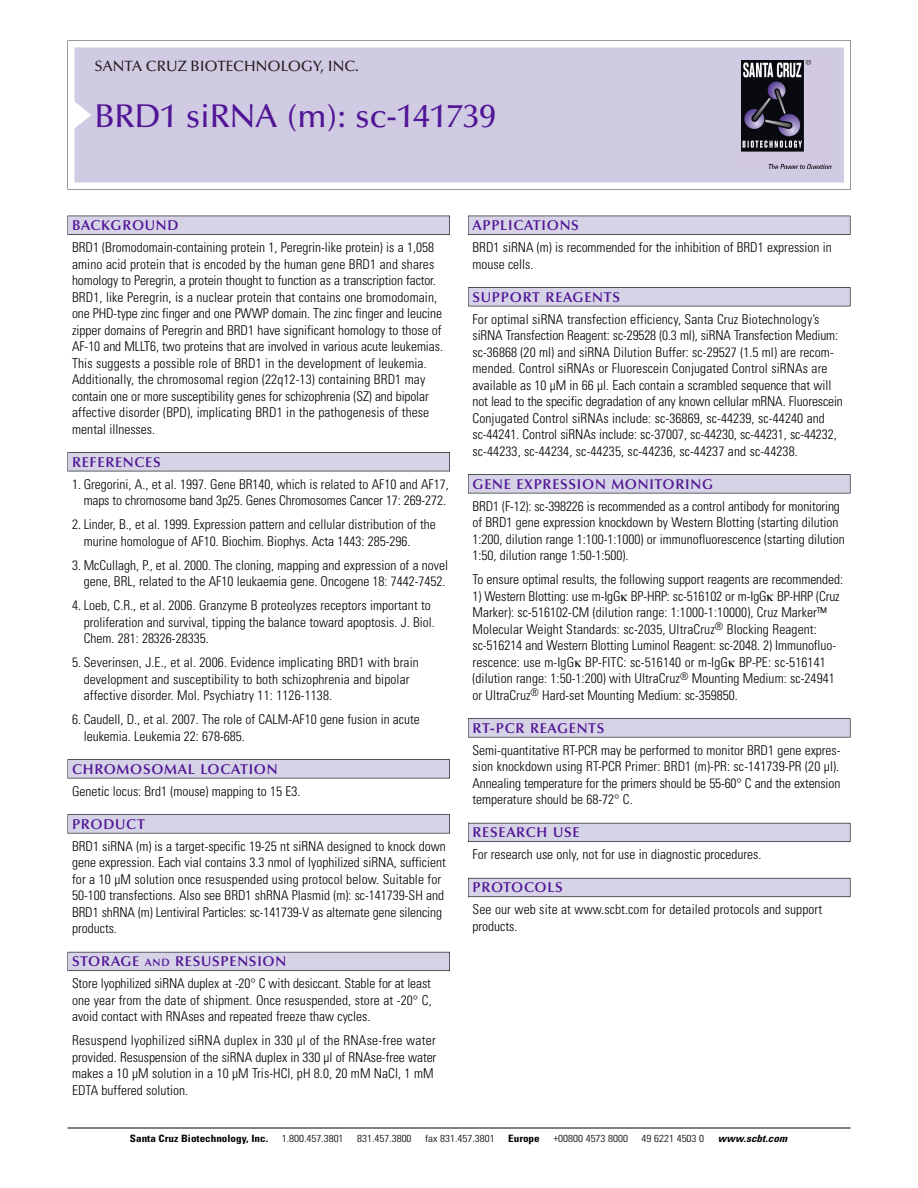
<style>
.page{position:relative;width:918px;height:1188px;background:#fff}
.page>*{position:absolute;margin:0;border:0;box-sizing:border-box;transform-origin:0 0}
.t1{font:500 33px "Optima";color:#511695}
.t2{font:500 15px "Optima";color:#231f20}
.t3{font:600 14.25px "Optima";letter-spacing:.05em;color:#511695}
.t4{font:300 condensed 13.5px/16.5px "Univers";color:#000}
.t5{font:300 condensed 10.2px "Univers";color:#000;scale:1.1 1}
.t6{font:700 condensed 10.2px "Univers";color:#000;scale:1.1 1}
.t7{font:italic 700 condensed 10.2px "Univers";letter-spacing:.005em;color:#000;scale:1.1 1}
.s1{font-size:10.65px}
</style>
<div class="page">
<svg style="left:68px;top:40px;width:783px;height:149px"></svg>
<div style="left:74px;top:47px;width:770px;height:135px;background:#d1cae3"></div>
<img style="left:741px;top:60px;width:90px;height:108px">
<div style="left:68px;top:216px;width:382px;height:19px;background:#525155"></div>
<div style="left:68px;top:216px;width:381px;height:18px;background:#d7d3e7"></div>
<div style="left:68px;top:452px;width:382px;height:19px;background:#525155"></div>
<div style="left:68px;top:453px;width:381px;height:18px;background:#d7d3e7"></div>
<div style="left:68px;top:759px;width:382px;height:19px;background:#545357"></div>
<div style="left:68px;top:760px;width:381px;height:18px;background:#d7d3e7"></div>
<div style="left:68px;top:814px;width:382px;height:19px;background:#575759"></div>
<div style="left:68px;top:815px;width:381px;height:18px;background:#d7d3e7"></div>
<div style="left:68px;top:952px;width:382px;height:19px;background:#5b5a62"></div>
<div style="left:68px;top:952px;width:381px;height:18px;background:#d7d3e7"></div>
<div style="left:468px;top:216px;width:382px;height:19px;background:#525155"></div>
<div style="left:468px;top:216px;width:382px;height:18px;background:#d7d3e7"></div>
<div style="left:468px;top:287px;width:382px;height:19px;background:#525155"></div>
<div style="left:468px;top:288px;width:382px;height:18px;background:#d7d3e7"></div>
<div style="left:468px;top:474px;width:382px;height:19px;background:#545357"></div>
<div style="left:468px;top:475px;width:382px;height:18px;background:#d7d3e7"></div>
<div style="left:468px;top:718px;width:382px;height:19px;background:#575759"></div>
<div style="left:468px;top:719px;width:382px;height:18px;background:#d7d3e7"></div>
<div style="left:468px;top:823px;width:382px;height:19px;background:#5b5a62"></div>
<div style="left:468px;top:823px;width:382px;height:18px;background:#d7d3e7"></div>
<div style="left:468px;top:878px;width:382px;height:19px;background:#66646e"></div>
<div style="left:468px;top:878px;width:382px;height:18px;background:#d7d3e7"></div>
<hr style="left:68px;top:1128px;width:782px;height:1px;background:#000">
<p class="t2" style="left:94px;top:61px;width:266px">SANTA CRUZ BIOTECHNOLOGY, INC.</p>
<h1 class="t1" style="left:94px;top:103px;width:403px">BRD1 siRNA (m): sc-141739</h1>
<p class="t3" style="left:72px;top:219px;width:108px">BACKGROUND</p>
<p class="t4" style="left:72px;top:240px;width:372px">BRD1 (Bromodomain-containing protein 1, Peregrin-like protein) is a 1,058 amino acid protein that is encoded by the human gene BRD1 and shares homology to Peregrin, a protein thought to function as a transcription factor.<br>BRD1, like Peregrin, is a nuclear protein that contains one bromodomain, one PHD-type zinc finger and one PWWP domain. The zinc finger and leucine zipper domains of Peregrin and BRD1 have significant homology to those of AF-10 and MLLT6, two proteins that are involved in various acute leukemias.<br>This suggests a possible role of BRD1 in the development of leukemia.<br>Additionally, the chromosomal region (22q12-13) containing BRD1 may contain one or more susceptibility genes for schizophrenia (SZ) and bipolar affective disorder (BPD), implicating BRD1 in the pathogenesis of these mental illnesses.</p>
<p class="t3" style="left:72px;top:456px;width:90px">REFERENCES</p>
<p class="t4" style="left:72px;top:477px;width:378px;text-align:right">1. Gregorini, A., et al. 1997. Gene BR140, which is related to AF10 and AF17, maps to chromosome band 3p25. Genes Chromosomes Cancer 17: 269-272.</p>
<p class="t4" style="left:84px;top:517px;width:354px;text-indent:-12px">2. Linder, B., et al. 1999. Expression pattern and cellular distribution of the murine homologue of AF10. Biochim. Biophys. Acta 1443: 285-296.</p>
<p class="t4" style="left:72px;top:558px;width:378px;text-align:right">3. McCullagh, P., et al. 2000. The cloning, mapping and expression of a novel gene, BRL, related to the AF10 leukaemia gene. Oncogene 18: 7442-7452.</p>
<p class="t4" style="left:84px;top:598px;width:353px;text-indent:-12px">4. Loeb, C.R., et al. 2006. Granzyme B proteolyzes receptors important to proliferation and survival, tipping the balance toward apoptosis. J. Biol.<br>Chem. 281: 28326-28335.</p>
<p class="t4" style="left:84px;top:655px;width:337px;text-indent:-12px">5. Severinsen, J.E., et al. 2006. Evidence implicating BRD1 with brain development and susceptibility to both schizophrenia and bipolar affective disorder. Mol. Psychiatry 11: 1126-1138.</p>
<p class="t4" style="left:84px;top:712px;width:338px;text-indent:-12px">6. Caudell, D., et al. 2007. The role of CALM-AF10 gene fusion in acute leukemia. Leukemia 22: 678-685.</p>
<p class="t3" style="left:72px;top:763px;width:207px">CHROMOSOMAL LOCATION</p>
<p class="t4" style="left:72px;top:784px;width:230px">Genetic locus: Brd1 (mouse) mapping to 15 E3.</p>
<p class="t3" style="left:72px;top:818px;width:74px">PRODUCT</p>
<p class="t4" style="left:72px;top:839px;width:375px">BRD1 siRNA (m) is a target-specific 19-25 nt siRNA designed to knock down gene expression. Each vial contains 3.3 nmol of lyophilized siRNA, sufficient for a 10 µM solution once resuspended using protocol below. Suitable for 50-100 transfections. Also see BRD1 shRNA Plasmid (m): sc-141739-SH and BRD1 shRNA (m) Lentiviral Particles: sc-141739-V as alternate gene silencing products.</p>
<p class="t3" style="left:72px;top:956px;width:216px">STORAGE <span class="s1">AND</span> RESUSPENSION</p>
<p class="t4" style="left:72px;top:976px;width:361px;text-align:justify">Store lyophilized siRNA duplex at -20° C with desiccant. Stable for at least one year from the date of shipment. Once resuspended, store at -20° C, avoid contact with RNAses and repeated freeze thaw cycles.</p>
<p class="t4" style="left:72px;top:1033px;width:366px">Resuspend lyophilized siRNA duplex in 330 µl of the RNAse-free water provided. Resuspension of the siRNA duplex in 330 µl of RNAse-free water makes a 10 µM solution in a 10 µM Tris-HCl, pH 8.0, 20 mM NaCl, 1 mM EDTA buffered solution.</p>
<p class="t3" style="left:473px;top:219px;width:108px">APPLICATIONS</p>
<p class="t4" style="left:473px;top:240px;width:361px">BRD1 siRNA (m) is recommended for the inhibition of BRD1 expression in mouse cells.</p>
<p class="t3" style="left:473px;top:291px;width:149px">SUPPORT REAGENTS</p>
<p class="t4" style="left:473px;top:312px;width:372px">For optimal siRNA transfection efficiency, Santa Cruz Biotechnology’s siRNA Transfection Reagent: sc-29528 (0.3 ml), siRNA Transfection Medium: sc-36868 (20 ml) and siRNA Dilution Buffer: sc-29527 (1.5 ml) are recom&shy;mended. Control siRNAs or Fluorescein Conjugated Control siRNAs are available as 10 µM in 66 µl. Each contain a scrambled sequence that will not lead to the specific degradation of any known cellular mRNA. Fluorescein Conjugated Control siRNAs include: sc-36869, sc-44239, sc-44240 and sc-44241. Control siRNAs include: sc-37007, sc-44230, sc-44231, sc-44232, sc-44233, sc-44234, sc-44235, sc-44236, sc-44237 and sc-44238.</p>
<p class="t3" style="left:473px;top:478px;width:242px">GENE EXPRESSION MONITORING</p>
<p class="t4" style="left:473px;top:499px;width:374px">BRD1 (F-12): sc-398226 is recommended as a control antibody for monitoring of BRD1 gene expression knockdown by Western Blotting (starting dilution 1:200, dilution range 1:100-1:1000) or immunofluorescence (starting dilution 1:50, dilution range 1:50-1:500).</p>
<p class="t4" style="left:473px;top:572px;width:372px">To ensure optimal results, the following support reagents are recommended:</p>
<p class="t4" style="left:473px;top:589px;width:369px">1) Western Blotting: use m-IgG BP-HRP: sc-516102 or m-IgG BP-HRP (Cruz Marker): sc-516102-CM (dilution range: 1:1000-1:10000), Cruz Marker™ Molecular Weight Standards: sc-2035, UltraCruz<sup>®</sup> Blocking Reagent: sc-516214 and Western Blotting Luminol Reagent: sc-2048. 2) Immunofluo&shy;rescence: use m-IgG BP-FITC: sc-516140 or m-IgG BP-PE: sc-516141 (dilution range: 1:50-1:200) with UltraCruz<sup>®</sup> Mounting Medium: sc-24941 or UltraCruz<sup>®</sup> Hard-set Mounting Medium: sc-359850.</p>
<p class="t3" style="left:473px;top:722px;width:134px">RT-PCR REAGENTS</p>
<p class="t4" style="left:473px;top:743px;width:370px;text-align:justify">Semi-quantitative RT-PCR may be performed to monitor BRD1 gene expres&shy;sion knockdown using RT-PCR Primer: BRD1 (m)-PR: sc-141739-PR (20 µl).<br>Annealing temperature for the primers should be 55-60° C and the extension temperature should be 68-72° C.</p>
<p class="t3" style="left:473px;top:827px;width:109px">RESEARCH USE</p>
<p class="t4" style="left:473px;top:847px;width:290px">For research use only, not for use in diagnostic procedures.</p>
<p class="t3" style="left:473px;top:882px;width:92px">PROTOCOLS</p>
<p class="t4" style="left:473px;top:902px;width:351px">See our web site at www.scbt.com for detailed protocols and support products.</p>
<p class="t6" style="left:130px;top:1135px;width:127px">Santa Cruz Biotechnology, Inc.</p>
<p class="t5" style="left:282px;top:1135px;width:58px">1.800.457.3801</p>
<p class="t5" style="left:357px;top:1135px;width:51px">831.457.3800</p>
<p class="t5" style="left:425px;top:1135px;width:65px">fax 831.457.3801</p>
<p class="t6" style="left:508px;top:1135px;width:30px">Europe</p>
<p class="t5" style="left:553px;top:1135px;width:69px">+00800 4573 8000</p>
<p class="t5" style="left:642px;top:1135px;width:58px">49 6221 4503 0</p>
<p class="t7" style="left:718px;top:1135px;width:64px">www.scbt.com</p>
</div>
